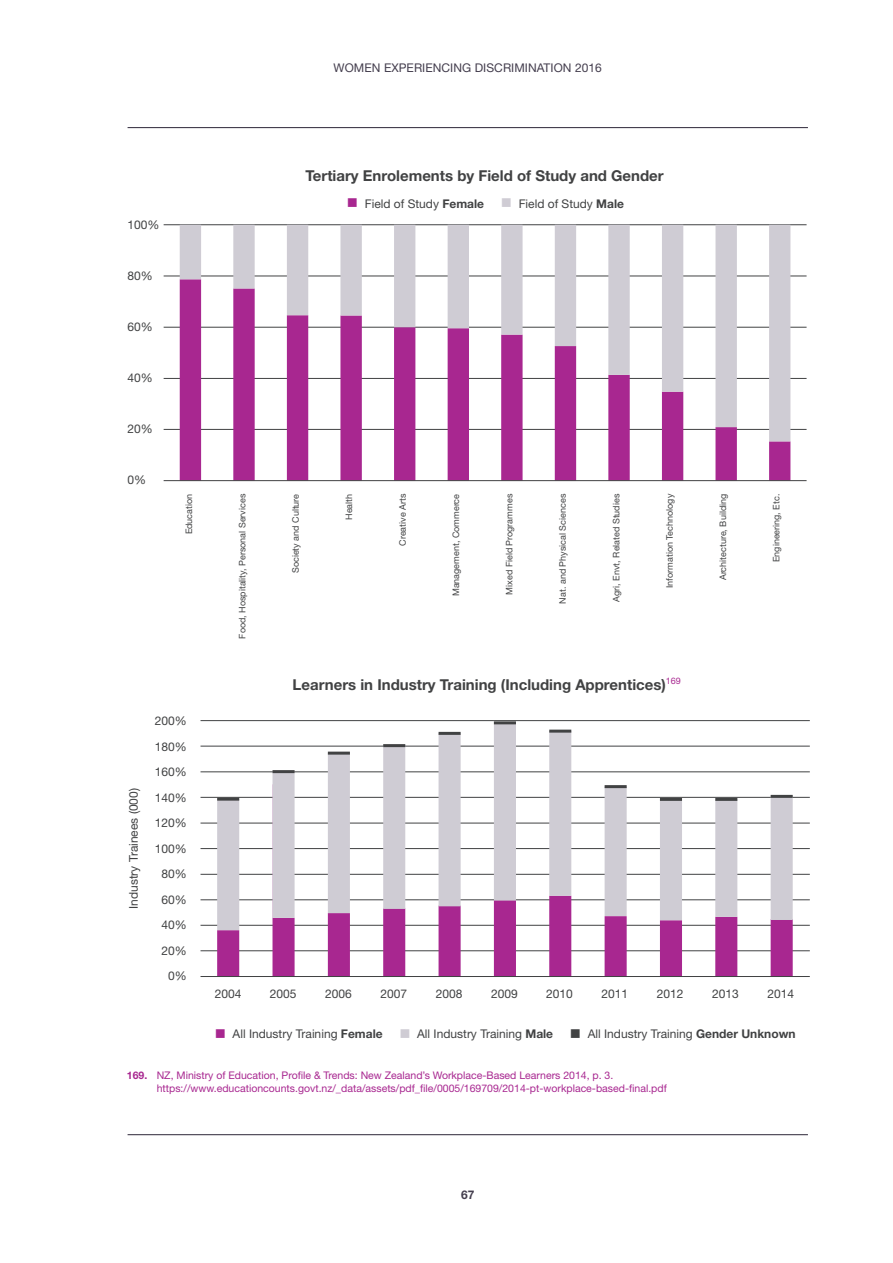
<style>
.page{position:relative;width:893px;height:1263px;background:#fff}
.page>*{position:absolute;margin:0;border:0;box-sizing:border-box;transform-origin:0 0}
.t1{font:700 15px "Helvetica Neue";color:#414243}
.t2{font:12px/25.5px "Helvetica Neue";color:#414243;text-align:right}
.t3{font:12px "Helvetica Neue";letter-spacing:.005em;color:#443e4e}
.t4{font:700 12px "Helvetica Neue";color:#443e4e}
.t5{font:10.5px/12.6px "Helvetica Neue";color:#a82790}
.t6{font:9px "Helvetica Neue";color:#414243}
.s1{font-weight:700}
</style>
<div class="page">
<hr style="left:128px;top:127px;width:680px;height:1px;background:#443e4e">
<hr style="left:128px;top:1134px;width:680px;height:1px;background:#443e4e">
<hr style="left:164px;top:224px;width:643px;height:1px;background:#414243">
<hr style="left:164px;top:276px;width:643px;height:1px;background:#414243">
<hr style="left:164px;top:327px;width:643px;height:1px;background:#414243">
<hr style="left:164px;top:378px;width:643px;height:1px;background:#414243">
<hr style="left:164px;top:429px;width:643px;height:1px;background:#414243">
<svg style="left:180px;top:441px;width:610px;height:39px"></svg>
<svg style="left:180px;top:225px;width:610px;height:216px"></svg>
<hr style="left:164px;top:480px;width:643px;height:1px;background:#414243">
<hr style="left:201px;top:746px;width:609px;height:1px;background:#414243">
<hr style="left:201px;top:797px;width:609px;height:1px;background:#414243">
<hr style="left:201px;top:848px;width:609px;height:1px;background:#414243">
<hr style="left:201px;top:899px;width:609px;height:1px;background:#414243">
<hr style="left:201px;top:950px;width:609px;height:1px;background:#414243">
<hr style="left:201px;top:720px;width:609px;height:1px;background:#414243">
<hr style="left:201px;top:771px;width:609px;height:1px;background:#414243">
<hr style="left:201px;top:823px;width:609px;height:1px;background:#414243">
<hr style="left:201px;top:874px;width:609px;height:1px;background:#414243">
<hr style="left:201px;top:925px;width:609px;height:1px;background:#414243">
<svg style="left:217px;top:930px;width:576px;height:46px"></svg>
<svg style="left:217px;top:721px;width:576px;height:209px"></svg>
<hr style="left:201px;top:976px;width:609px;height:1px;background:#414243">
<hr style="left:771px;top:795px;width:22px;height:3px;background:#414243">
<hr style="left:715px;top:798px;width:22px;height:3px;background:#414243">
<hr style="left:660px;top:798px;width:22px;height:3px;background:#414243">
<hr style="left:605px;top:785px;width:22px;height:3px;background:#414243">
<hr style="left:549px;top:730px;width:22px;height:3px;background:#414243">
<hr style="left:494px;top:721px;width:22px;height:3px;background:#414243">
<hr style="left:439px;top:732px;width:22px;height:3px;background:#414243">
<hr style="left:383px;top:744px;width:22px;height:3px;background:#414243">
<hr style="left:328px;top:752px;width:22px;height:3px;background:#414243">
<hr style="left:272px;top:770px;width:23px;height:3px;background:#414243">
<hr style="left:217px;top:798px;width:22px;height:3px;background:#414243">
<p class="t3" style="left:334px;top:61px;width:270px">WOMEN EXPERIENCING DISCRIMINATION 2016</p>
<p class="t1" style="left:305px;top:167px;width:360px">Tertiary Enrolements by Field of Study and Gender</p>
<p class="t2" style="left:128px;top:212px;width:34px">100%</p>
<p class="t2" style="left:128px;top:263px;width:27px">80%</p>
<p class="t2" style="left:128px;top:314px;width:27px">60%</p>
<p class="t2" style="left:128px;top:365px;width:27px">40%</p>
<p class="t2" style="left:128px;top:416px;width:27px">20%</p>
<p class="t2" style="left:128px;top:467px;width:20px">0%</p>
<p class="t2" style="left:365px;top:190px;width:121px">Field of Study <span class="s1">Female</span></p>
<p class="t2" style="left:519px;top:190px;width:107px">Field of Study <span class="s1">Male</span></p>
<p class="t6" style="left:184px;top:534px;width:42px;rotate:-90deg">Education</p>
<p class="t6" style="left:237px;top:639px;width:146px;rotate:-90deg">Food, Hospitality, Personal Services</p>
<p class="t6" style="left:290px;top:573px;width:81px;rotate:-90deg">Society and Culture</p>
<p class="t6" style="left:344px;top:520px;width:28px;rotate:-90deg">Health</p>
<p class="t6" style="left:397px;top:546px;width:53px;rotate:-90deg">Creative Arts</p>
<p class="t6" style="left:451px;top:596px;width:104px;rotate:-90deg">Management, Commerce</p>
<p class="t6" style="left:504px;top:594px;width:102px;rotate:-90deg">Mixed Field Programmes</p>
<p class="t6" style="left:557px;top:603px;width:111px;rotate:-90deg">Nat. and Physical Sciences</p>
<p class="t6" style="left:611px;top:601px;width:109px;rotate:-90deg">Agri, Envt, Related Studies</p>
<p class="t6" style="left:664px;top:588px;width:96px;rotate:-90deg">Information Technology</p>
<p class="t6" style="left:718px;top:580px;width:88px;rotate:-90deg">Architecture, Building</p>
<p class="t6" style="left:771px;top:562px;width:70px;rotate:-90deg">Engineering, Etc.</p>
<p class="t1" style="left:293px;top:675px;width:390px">Learners in Industry Training (Including Apprentices)<sup>169</sup></p>
<p class="t2" style="left:121px;top:909px;width:122px;rotate:-90deg">Industry Trainees (000)</p>
<p class="t2" style="left:155px;top:708px;width:34px">200%<br>180%<br>160%<br>140%<br>120%<br>100%<br>80%<br>60%<br>40%<br>20%<br>0%</p>
<p class="t2" style="left:215px;top:981px;width:28px">2004</p>
<p class="t2" style="left:270px;top:981px;width:28px">2005</p>
<p class="t2" style="left:325px;top:981px;width:28px">2006</p>
<p class="t2" style="left:380px;top:981px;width:28px">2007</p>
<p class="t2" style="left:436px;top:981px;width:28px">2008</p>
<p class="t2" style="left:491px;top:981px;width:28px">2009</p>
<p class="t2" style="left:546px;top:981px;width:28px">2010</p>
<p class="t2" style="left:601px;top:981px;width:28px">2011</p>
<p class="t2" style="left:657px;top:981px;width:28px">2012</p>
<p class="t2" style="left:712px;top:981px;width:28px">2013</p>
<p class="t2" style="left:767px;top:981px;width:28px">2014</p>
<p class="t2" style="left:233px;top:1021px;width:151px">All Industry Training <span class="s1">Female</span></p>
<p class="t2" style="left:417px;top:1021px;width:137px">All Industry Training <span class="s1">Male</span></p>
<p class="t2" style="left:588px;top:1021px;width:209px">All Industry Training <span class="s1">Gender Unknown</span></p>
<p class="t5" style="left:157px;top:1069px;width:512px;text-indent:-30px"><span class="s1">169.</span> NZ, Ministry of Education, Profile &amp; Trends: New Zealand’s Workplace-Based Learners 2014, p. 3. https://www.educationcounts.govt.nz/_data/assets/pdf_file/0005/169709/2014-pt-workplace-based-final.pdf</p>
<p class="t4" style="left:461px;top:1187px;width:15px">67</p>
</div>
